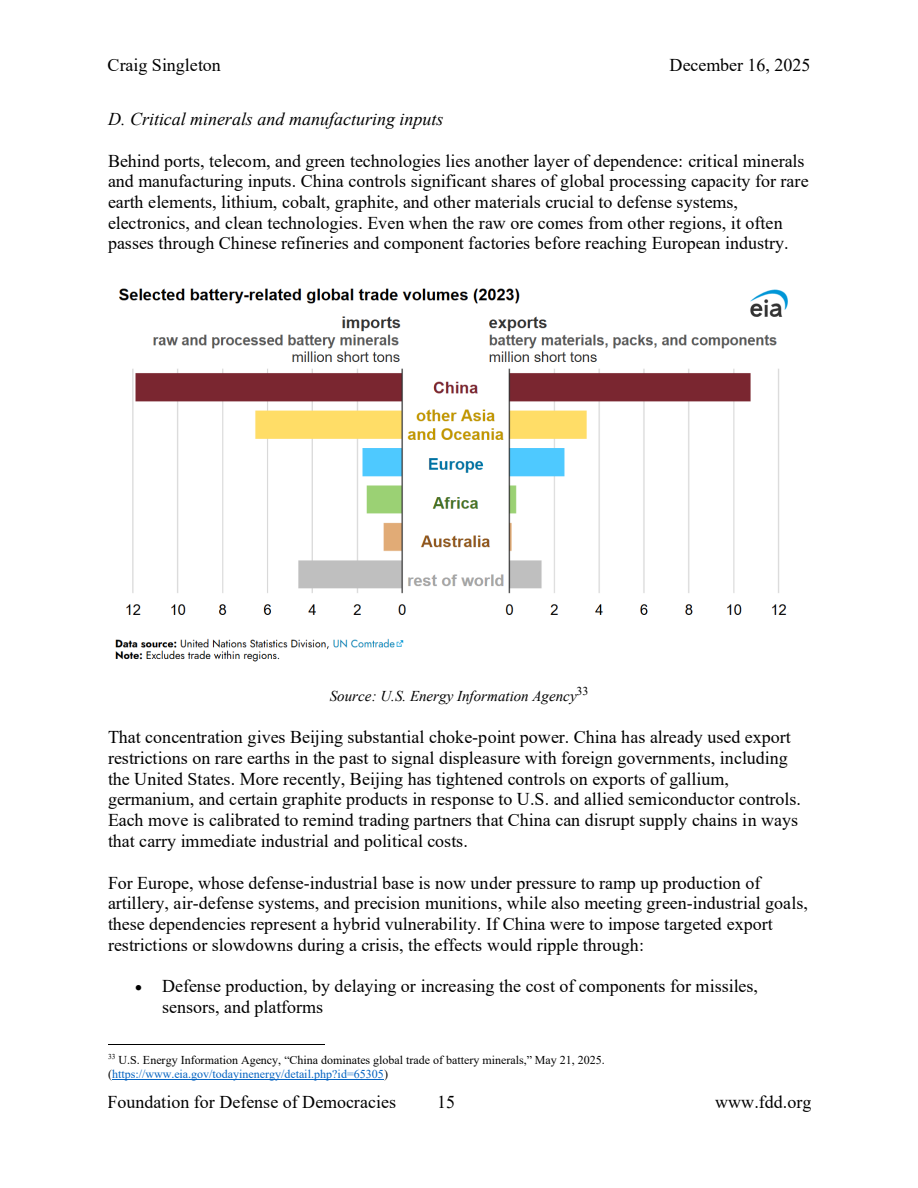
<style>
.page{position:relative;width:918px;height:1188px;background:#fff}
.page>*{position:absolute;margin:0;border:0;box-sizing:border-box;transform-origin:0 0}
.t1{font:18px/20.7px "Times New Roman";color:#000}
.t2{font:italic 18px "Times New Roman";color:#000}
.t3{font:italic 15px "Times New Roman";color:#000}
.t4{font:12px/13.8px "Times New Roman";color:#000}
.s1{color:#0563c1}
</style>
<div class="page">
<hr style="left:108px;top:1044px;width:216px;height:1px;background:#000">
<hr style="left:112px;top:1079px;width:272px;height:1px;background:#0563c1">
<img style="left:115px;top:288px;width:673px;height:374px">
<p class="t1" style="left:108px;top:54px;width:115px">Craig Singleton</p>
<p class="t1" style="left:670px;top:54px;width:142px">December 16, 2025</p>
<h4 class="t2" style="left:108px;top:109px;width:337px">D. Critical minerals and manufacturing inputs</h4>
<p class="t1" style="left:108px;top:150px;width:702px">Behind ports, telecom, and green technologies lies another layer of dependence: critical minerals and manufacturing inputs. China controls significant shares of global processing capacity for rare earth elements, lithium, cobalt, graphite, and other materials crucial to defense systems, electronics, and clean technologies. Even when the raw ore comes from other regions, it often passes through Chinese refineries and component factories before reaching European industry.</p>
<p class="t4" style="left:577px;top:684px;width:13px">33</p>
<p class="t1" style="left:108px;top:727px;width:695px">That concentration gives Beijing substantial choke-point power. China has already used export restrictions on rare earths in the past to signal displeasure with foreign governments, including the United States. More recently, Beijing has tightened controls on exports of gallium, germanium, and certain graphite products in response to U.S. and allied semiconductor controls.<br>Each move is calibrated to remind trading partners that China can disrupt supply chains in ways that carry immediate industrial and political costs.</p>
<p class="t1" style="left:108px;top:872px;width:701px">For Europe, whose defense-industrial base is now under pressure to ramp up production of artillery, air-defense systems, and precision munitions, while also meeting green-industrial goals, these dependencies represent a hybrid vulnerability. If China were to impose targeted export restrictions or slowdowns during a crisis, the effects would ripple through:</p>
<p class="t1" style="left:162px;top:976px;width:598px;text-indent:-27px">• Defense production, by delaying or increasing the cost of components for missiles, sensors, and platforms</p>
<p class="t4" style="left:108px;top:1053px;width:498px"><sup>33</sup> U.S. Energy Information Agency, “China dominates global trade of battery minerals,” May 21, 2025. (<span class="s1">https://www.eia.gov/todayinenergy/detail.php?id=65305</span>)</p>
<p class="t3" style="left:330px;top:688px;width:248px">Source: U.S. Energy Information Agency</p>
<p class="t1" style="left:108px;top:1092px;width:290px">Foundation for Defense of Democracies</p>
<p class="t1" style="left:437px;top:1092px;width:19px">15</p>
<p class="t1" style="left:715px;top:1092px;width:98px">www.fdd.org</p>
</div>
